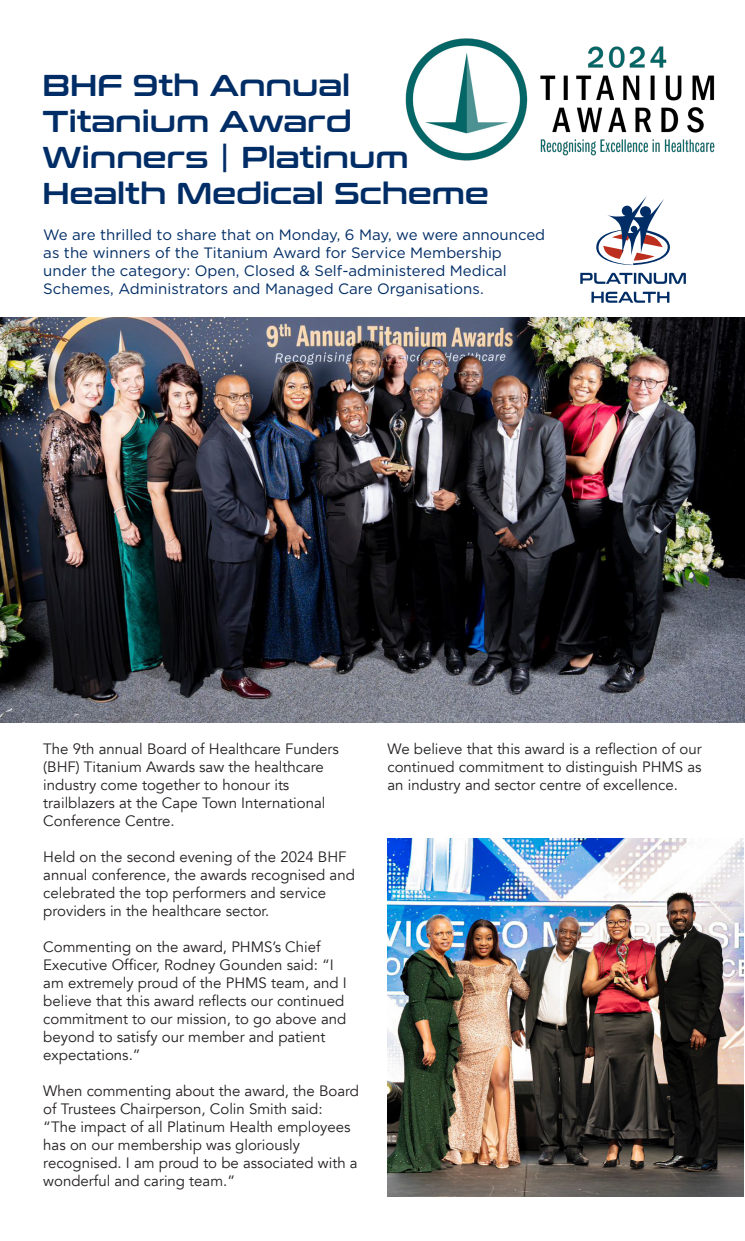
<style>
.page{position:relative;width:745px;height:1241px;background:#fff}
.page>*{position:absolute;margin:0;border:0;box-sizing:border-box;transform-origin:0 0}
.t1{font:30px/36px "Conthrax Sb";color:#002d66}
.t2{font:15px/18px "Avenir";color:#231f20}
.t3{font:15px/18px "Gotham";color:#002d66}
</style>
<div class="page">
<img style="left:405px;top:38px;width:310px;height:123px">
<svg style="left:596px;top:196px;width:73px;height:69px"></svg>
<svg style="left:580px;top:273px;width:105px;height:11px"></svg>
<svg style="left:591px;top:292px;width:78px;height:11px"></svg>
<img style="left:0;top:317px;width:744px;height:405px">
<img style="left:387px;top:838px;width:356px;height:358px">
<p class="t1" style="left:43px;top:65px;width:309px">BHF 9th Annual</p>
<p class="t1" style="left:43px;top:101px;width:310px">Titanium Award</p>
<p class="t1" style="left:43px;top:137px;width:447px">Winners | Platinum<br>Health Medical Scheme</p>
<p class="t3" style="left:43px;top:225px;width:503px">We are thrilled to share that on Monday, 6 May, we were announced as the winners of the Titanium Award for Service Membership under the category: Open, Closed &amp; Self-administered Medical Schemes, Administrators and Managed Care Organisations.</p>
<p class="t2" style="left:43px;top:739px;width:297px">The 9th annual Board of Healthcare Funders (BHF) Titanium Awards saw the healthcare industry come together to honour its trailblazers at the Cape Town International Conference Centre.</p>
<p class="t2" style="left:43px;top:847px;width:313px">Held on the second evening of the 2024 BHF annual conference, the awards recognised and celebrated the top performers and service providers in the healthcare sector.</p>
<p class="t2" style="left:43px;top:937px;width:305px">Commenting on the award, PHMS’s Chief Executive Officer, Rodney Gounden said: “I am extremely proud of the PHMS team, and I believe that this award reflects our continued commitment to our mission, to go above and beyond to satisfy our member and patient expectations.”</p>
<p class="t2" style="left:43px;top:1081px;width:317px">When commenting about the award, the Board of Trustees Chairperson, Colin Smith said: “The impact of all Platinum Health employees has on our membership was gloriously recognised. I am proud to be associated with a wonderful and caring team.”</p>
<p class="t2" style="left:387px;top:739px;width:315px;text-align:justify">We believe that this award is a reflection of our continued commitment to distinguish PHMS as an industry and sector centre of excellence.</p>
</div>
